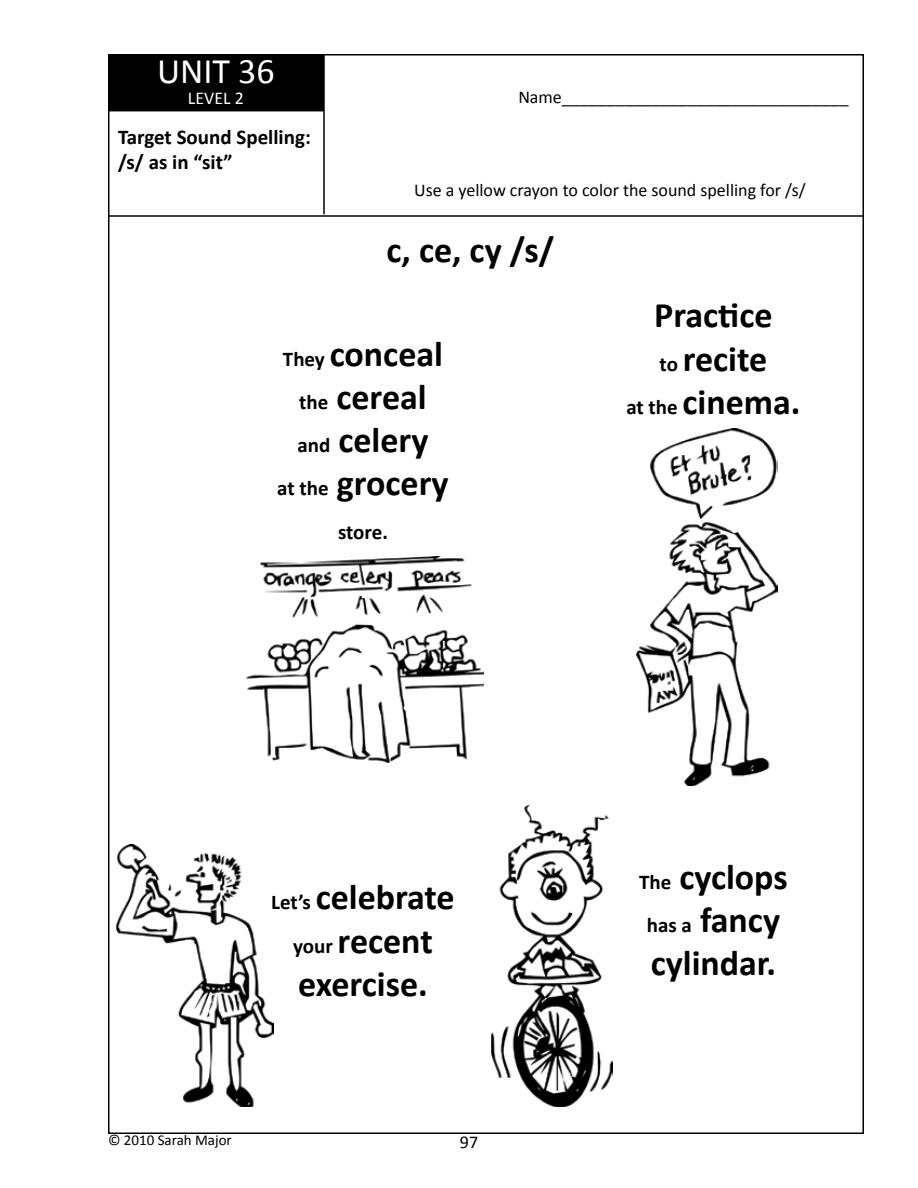
<style>
.page{position:relative;width:918px;height:1188px;background:#fff}
.page>*{position:absolute;margin:0;border:0;box-sizing:border-box;transform-origin:0 0}
.t1{font:700 36px/43.2px "Calibri";color:#000;text-align:center}
.t2{font:36px "Calibri";color:#fff}
.t3{font:700 21px/25.2px "Calibri";color:#000}
.t4{font:18px "Calibri";color:#000}
.t5{font:18px "Calibri";color:#fff}
.t6{font:15px "Calibri";color:#000}
.s1{font-size:21px}
</style>
<div class="page">
<img style="left:116px;top:844px;width:157px;height:263px">
<img style="left:491px;top:805px;width:122px;height:302px">
<div style="left:109px;top:55px;width:214px;height:56px;background:#000"></div>
<div style="left:108px;top:54px;width:216px;height:57px;border:2px solid #000"></div>
<hr style="left:323px;top:54px;width:2px;height:160px;background:#000">
<hr style="left:108px;top:215px;width:756px;height:2px;background:#000">
<img style="left:246px;top:556px;width:237px;height:207px">
<img style="left:637px;top:429px;width:140px;height:357px">
<p class="t2" style="left:157px;top:48px;width:119px">UNIT 36</p>
<p class="t5" style="left:188px;top:87px;width:58px">LEVEL 2</p>
<p class="t3" style="left:118px;top:124px;width:194px">Target Sound Spelling: /s/ as in “sit”</p>
<p class="t4" style="left:518px;top:85px;width:332px">Name________________________________</p>
<p class="t4" style="left:414px;top:179px;width:393px">Use a yellow crayon to color the sound spelling for /s/</p>
<p class="t1" style="left:387px;top:228px;width:169px">c, ce, cy /s/</p>
<p class="t1" style="left:277px;top:332px;width:173px"><span class="s1">They</span> conceal <span class="s1">the</span> cereal<br><span class="s1">and</span> celery<br><span class="s1">at the</span> grocery</p>
<p class="t3" style="left:338px;top:519px;width:51px">store.</p>
<p class="t1" style="left:271px;top:876px;width:185px"><span class="s1">Let’s</span> celebrate <span class="s1">your</span> recent exercise.</p>
<p class="t6" style="left:108px;top:1131px;width:125px">© 2010 Sarah Major</p>
<p class="t4" style="left:460px;top:1130px;width:20px">97</p>
<p class="t1" style="left:626px;top:294px;width:176px">Practice<br><span class="s1">to</span> recite<br><span class="s1">at the</span> cinema.</p>
<p class="t1" style="left:639px;top:855px;width:150px;text-align:left"><span class="s1">The</span> cyclops <span class="s1">has a</span> fancy cylindar.</p>
</div>
